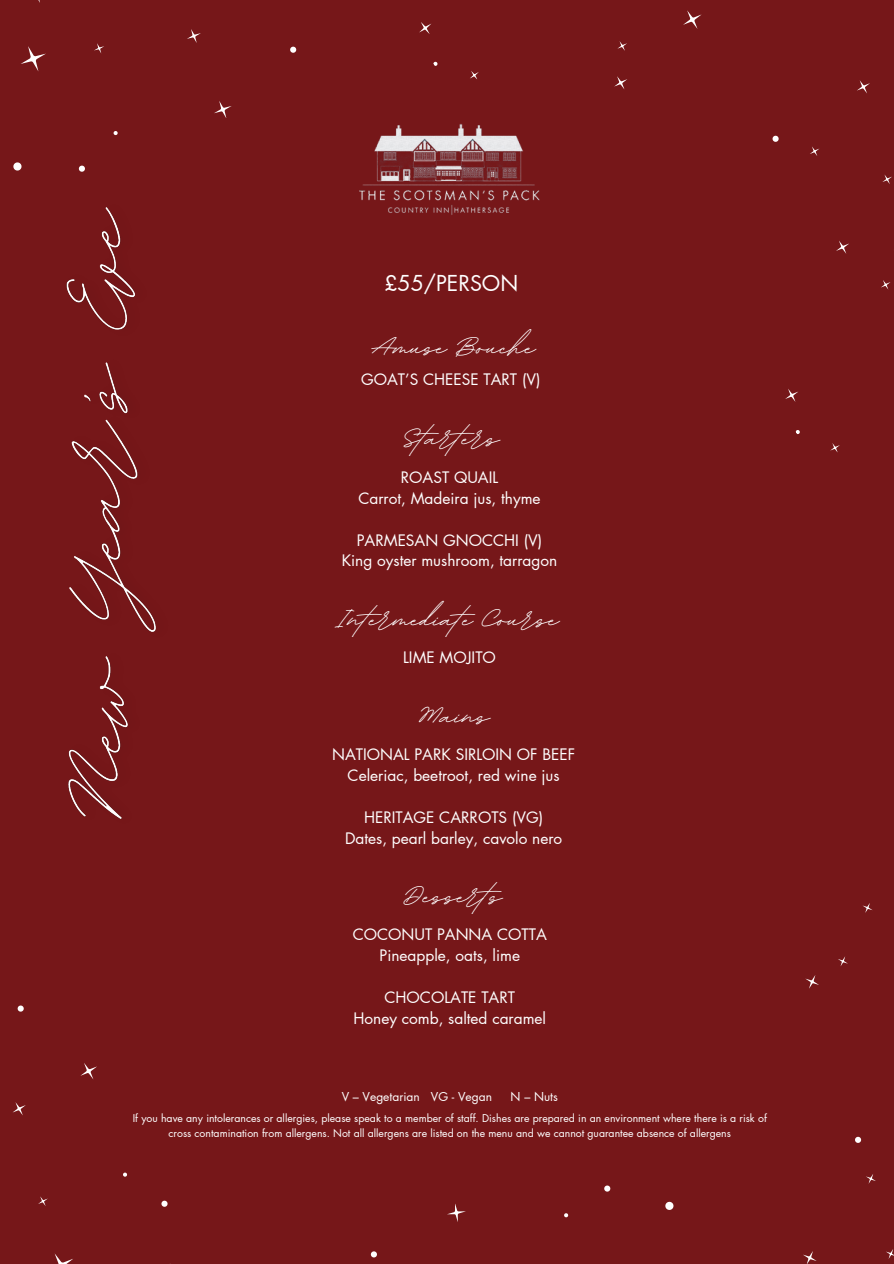
<style>
.page{position:relative;width:894px;height:1264px;background:#fff}
.page>*{position:absolute;margin:0;border:0;box-sizing:border-box;transform-origin:0 0}
.t1{font:700 46.95px "BD Script";color:#fff}
.t2{font:21.45px "Futura LT Pro";color:#fff}
.t3{font:15.45px/20.9px "Futura LT Pro";color:#fff;text-align:center}
.t4{font:12px "Futura LT Pro";color:#fff}
.t5{font:10.5px/14px "Futura LT Pro";color:#fff;text-align:center}
</style>
<div class="page">
<div style="left:0;top:0;width:893px;height:1263px;background:#761719"></div>
<img style="left:359px;top:124px;width:181px;height:91px">
<svg style="left:614px;top:76px;width:13px;height:13px"></svg>
<svg style="left:810px;top:146px;width:9px;height:10px"></svg>
<svg style="left:882px;top:174px;width:10px;height:10px"></svg>
<svg style="left:683px;top:10px;width:19px;height:19px"></svg>
<svg style="left:881px;top:280px;width:10px;height:10px"></svg>
<svg style="left:617px;top:41px;width:10px;height:10px"></svg>
<svg style="left:830px;top:443px;width:10px;height:10px"></svg>
<svg style="left:857px;top:80px;width:13px;height:13px"></svg>
<svg style="left:785px;top:389px;width:13px;height:13px"></svg>
<svg style="left:836px;top:241px;width:13px;height:13px"></svg>
<svg style="left:795px;top:430px;width:5px;height:4px"></svg>
<svg style="left:772px;top:135px;width:7px;height:7px"></svg>
<img style="left:66px;top:207px;width:90px;height:612px">
<svg style="left:80px;top:1063px;width:17px;height:17px"></svg>
<svg style="left:17px;top:1005px;width:7px;height:7px"></svg>
<svg style="left:38px;top:1196px;width:10px;height:10px"></svg>
<svg style="left:13px;top:1102px;width:13px;height:13px"></svg>
<svg style="left:54px;top:1253px;width:19px;height:10px"></svg>
<svg style="left:161px;top:1200px;width:7px;height:7px"></svg>
<svg style="left:123px;top:1172px;width:4px;height:5px"></svg>
<svg style="left:214px;top:101px;width:18px;height:17px"></svg>
<svg style="left:290px;top:46px;width:7px;height:7px"></svg>
<svg style="left:94px;top:43px;width:10px;height:10px"></svg>
<svg style="left:187px;top:29px;width:14px;height:14px"></svg>
<svg style="left:21px;top:46px;width:25px;height:25px"></svg>
<svg style="left:78px;top:165px;width:7px;height:7px"></svg>
<svg style="left:113px;top:131px;width:5px;height:5px"></svg>
<svg style="left:13px;top:162px;width:9px;height:9px"></svg>
<svg style="left:805px;top:975px;width:14px;height:14px"></svg>
<svg style="left:866px;top:1174px;width:10px;height:10px"></svg>
<svg style="left:886px;top:1249px;width:7px;height:10px"></svg>
<svg style="left:863px;top:903px;width:9px;height:10px"></svg>
<svg style="left:838px;top:956px;width:10px;height:10px"></svg>
<svg style="left:803px;top:1251px;width:14px;height:12px"></svg>
<svg style="left:855px;top:1136px;width:6px;height:7px"></svg>
<svg style="left:470px;top:71px;width:9px;height:8px"></svg>
<svg style="left:419px;top:22px;width:12px;height:12px"></svg>
<svg style="left:433px;top:61px;width:5px;height:5px"></svg>
<svg style="left:447px;top:1204px;width:19px;height:18px"></svg>
<svg style="left:370px;top:1251px;width:7px;height:6px"></svg>
<svg style="left:604px;top:1185px;width:6px;height:6px"></svg>
<svg style="left:564px;top:1213px;width:4px;height:4px"></svg>
<svg style="left:665px;top:1201px;width:8px;height:9px"></svg>
<h4 class="t2" style="left:384px;top:274px;width:135px">£55/PERSON</h4>
<p class="t1" style="left:372px;top:316px;width:164px">Amuse Bouche</p>
<p class="t3" style="left:361px;top:370px;width:181px">GOAT’S CHEESE TART (V)</p>
<p class="t1" style="left:402px;top:407px;width:98px">Starters</p>
<p class="t3" style="left:358px;top:467px;width:184px">ROAST QUAIL<br>Carrot, Madeira jus, thyme</p>
<p class="t3" style="left:341px;top:530px;width:217px">PARMESAN GNOCCHI (V)<br>King oyster mushroom, tarragon</p>
<p class="t1" style="left:338px;top:588px;width:222px">Intermediate Course</p>
<h3 class="t3" style="left:403px;top:647px;width:94px">LIME MOJITO</h3>
<h2 class="t1" style="left:414px;top:684px;width:77px">Mains</h2>
<p class="t3" style="left:332px;top:744px;width:244px">NATIONAL PARK SIRLOIN OF BEEF<br>Celeriac, beetroot, red wine jus</p>
<p class="t3" style="left:345px;top:807px;width:219px">HERITAGE CARROTS (VG)<br>Dates, pearl barley, cavolo nero</p>
<h4 class="t1" style="left:403px;top:865px;width:100px">Desserts</h4>
<p class="t3" style="left:352px;top:925px;width:196px">COCONUT PANNA COTTA<br>Pineapple, oats, lime</p>
<p class="t3" style="left:353px;top:987px;width:194px">CHOCOLATE TART<br>Honey comb, salted caramel</p>
<h2 class="t4" style="left:341px;top:1090px;width:152px">V – Vegetarian VG - Vegan</h2>
<h2 class="t4" style="left:510px;top:1090px;width:49px">N – Nuts</h2>
<h2 class="t5" style="left:133px;top:1112px;width:635px">If you have any intolerances or allergies, please speak to a member of staff. Dishes are prepared in an environment where there is a risk of cross contamination from allergens. Not all allergens are listed on the menu and we cannot guarantee absence of allergens</h2>
</div>
